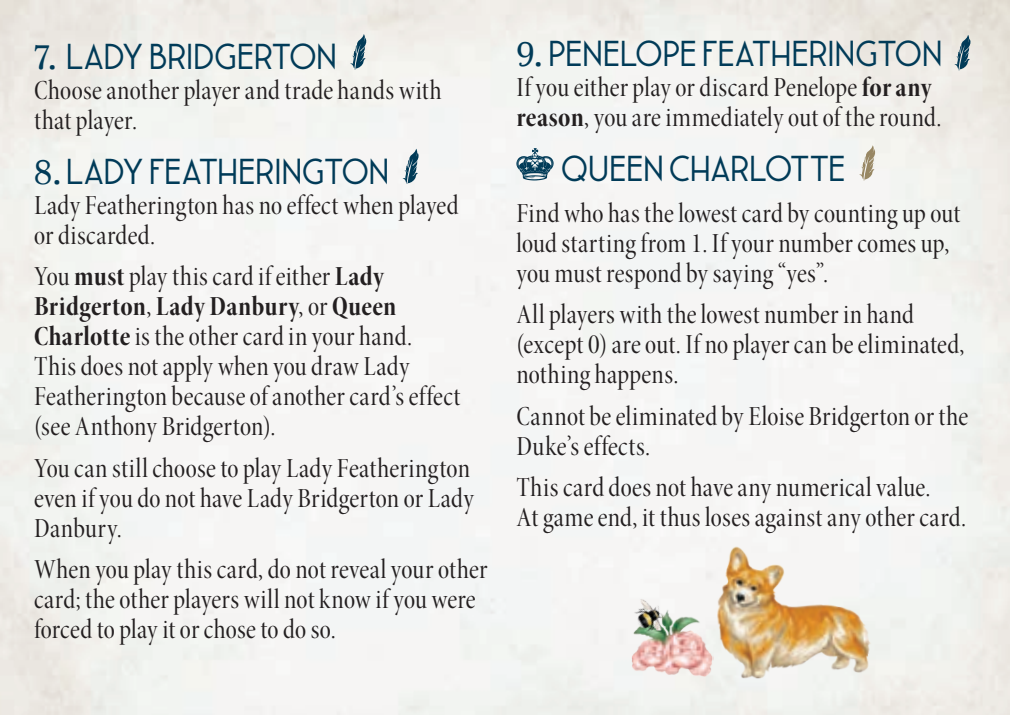
<style>
.page{position:relative;width:1010px;height:715px;background:#fff}
.page>*{position:absolute;margin:0;border:0;box-sizing:border-box;transform-origin:0 0}
.t1{font:36px "Leaner";letter-spacing:-.02em;color:#013b58}
.t2{font:28px/30px "Minion Pro Cn Disp";letter-spacing:.01em;color:#231f20}
.t3{font:28px "Minion Pro Bold Cn Disp";letter-spacing:.015em;color:#231f20}
.s1{font-family:"Marion"}
.s2{font-family:"Minion Pro Bold Cn Disp"}
.s3{font-family:"Minion Pro Cn Disp"}
</style>
<div class="page">
<img style="left:0;top:0;width:1009px;height:714px">
<img style="left:631px;top:607px;width:81px;height:69px">
<img style="left:620px;top:597px;width:48px;height:33px">
<img style="left:712px;top:520px;width:182px;height:187px">
<svg style="left:350px;top:34px;width:16px;height:35px"></svg>
<svg style="left:402px;top:149px;width:16px;height:35px"></svg>
<svg style="left:954px;top:35px;width:16px;height:35px"></svg>
<svg style="left:516px;top:148px;width:37px;height:32px"></svg>
<svg style="left:859px;top:145px;width:15px;height:35px"></svg>
<p class="t1" style="left:34px;top:37px;width:304px"><span class="s1">7.</span> LADY BRIDGERTON</p>
<p class="t2" style="left:34px;top:76px;width:409px">Choose another player and trade hands with that player.</p>
<p class="t1" style="left:34px;top:152px;width:356px"><span class="s1">8.</span> LADY FEATHERINGTON</p>
<p class="t2" style="left:34px;top:190px;width:426px">Lady Featherington has no effect when played or discarded.</p>
<p class="t2" style="left:34px;top:262px;width:351px">You <span class="s2">must</span> play this card if either <span class="s2">Lady</span></p>
<p class="t3" style="left:34px;top:288px;width:364px">Bridgerton<span class="s3">,</span> Lady Danbury<span class="s3">, or</span> Queen</p>
<p class="t2" style="left:34px;top:322px;width:428px"><span class="s2">Charlotte</span> is the other card in your hand.<br>This does not apply when you draw Lady Featherington because of another card’s effect (see Anthony Bridgerton).</p>
<p class="t2" style="left:34px;top:453px;width:441px">You can still choose to play Lady Featherington even if you do not have Lady Bridgerton or Lady<br>Danbury.</p>
<p class="t2" style="left:34px;top:554px;width:455px">When you play this card, do not reveal your other card; the other players will not know if you were forced to play it or chose to do so.</p>
<p class="t1" style="left:516px;top:34px;width:427px"><span class="s1">9.</span> PENELOPE FEATHERINGTON</p>
<p class="t2" style="left:516px;top:72px;width:426px">If you either play or discard Penelope <span class="s2">for any reason</span>, you are immediately out of the round.</p>
<p class="t1" style="left:560px;top:149px;width:286px">QUEEN CHARLOTTE</p>
<p class="t2" style="left:516px;top:198px;width:445px">Find who has the lowest card by counting up out loud starting from 1. If your number comes up, you must respond by saying “yes”.</p>
<p class="t2" style="left:516px;top:300px;width:449px">All players with the lowest number in hand (except 0) are out. If no player can be eliminated, nothing happens.</p>
<p class="t2" style="left:516px;top:401px;width:453px">Cannot be eliminated by Eloise Bridgerton or the<br>Duke’s effects.</p>
<p class="t2" style="left:516px;top:472px;width:451px">This card does not have any numerical value.<br>At game end, it thus loses against any other card.</p>
</div>
